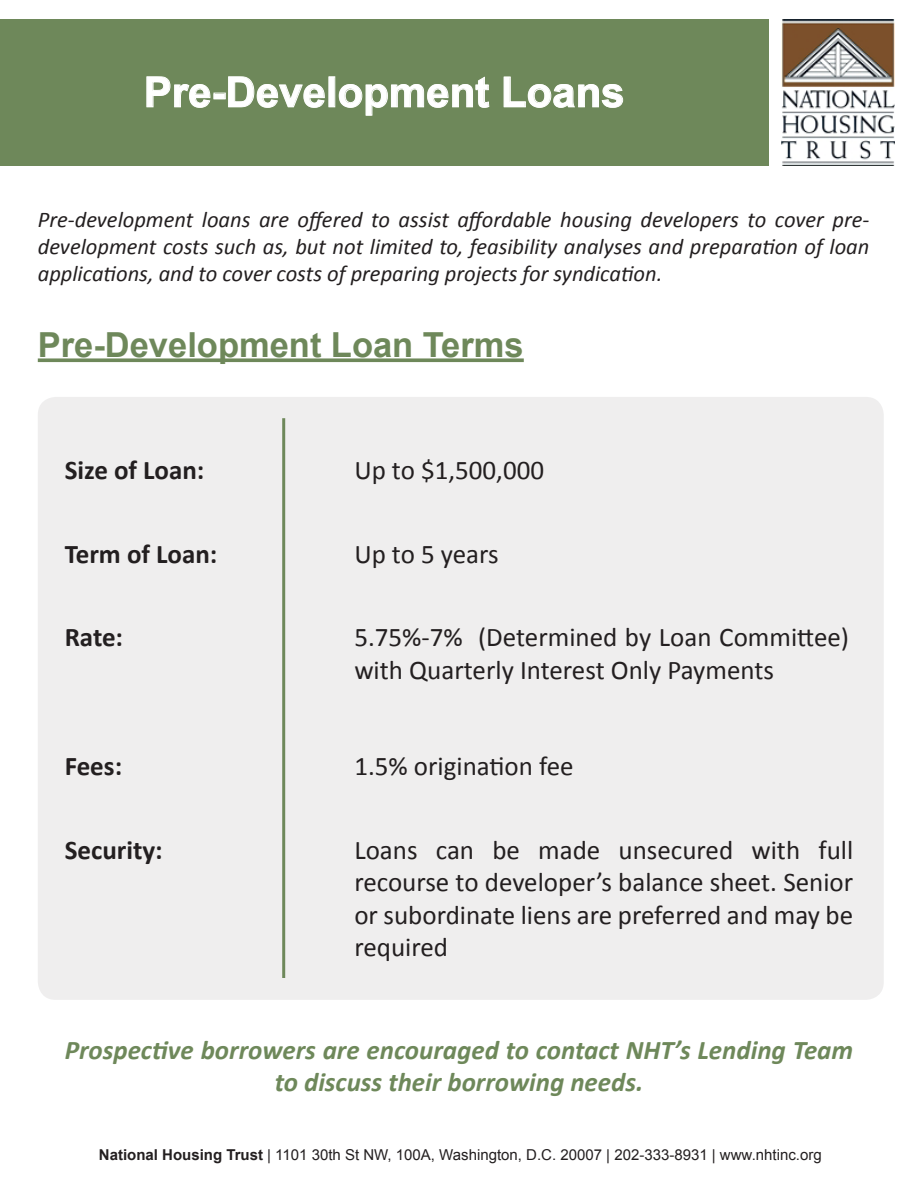
<style>
.page{position:relative;width:918px;height:1188px;background:#fff}
.page>*{position:absolute;margin:0;border:0;box-sizing:border-box;transform-origin:0 0}
.t1{font:700 42px "Arial";color:#fff}
.t2{font:700 34.5px "Arial";color:#6e885a}
.t3{font:27px/32.4px "Calibri";color:#231f20}
.t4{font:italic 700 27px/32.4px "Calibri";color:#6e885a;text-align:center}
.t5{font:700 27px "Calibri";color:#231f20}
.t6{font:italic 22.5px/27px "Calibri";color:#231f20;text-align:justify}
.t7{font:15px "Arial";color:#231f20}
.s1{font-weight:700}
</style>
<div class="page">
<img style="left:782px;top:19px;width:112px;height:147px">
<div style="left:0;top:19px;width:769px;height:147px;background:#6e885a"></div>
<svg style="left:146px;top:76px;width:65px;height:32px"></svg>
<div style="left:214px;top:93px;width:12px;height:6px;border:1px solid #fff"></div>
<svg style="left:228px;top:76px;width:97px;height:32px"></svg>
<div style="left:329px;top:76px;width:6px;height:31px;border:1px solid #fff"></div>
<svg style="left:338px;top:76px;width:152px;height:40px"></svg>
<svg style="left:503px;top:76px;width:121px;height:32px"></svg>
<svg style="left:38px;top:358px;width:486px;height:4px;background:#7e956c"></svg>
<div style="left:38px;top:397px;width:846px;height:603px;background:#efeeee;border-radius:18px"></div>
<hr style="left:282px;top:418px;width:3px;height:560px;background:#6e885a">
<p class="t1" style="left:144px;top:64px;width:482px">Pre-Development Loans</p>
<p class="t6" style="left:38px;top:205px;width:833px">Pre-development loans are offered to assist affordable housing developers to cover pre&shy;development costs such as, but not limited to, feasibility analyses and preparation of loan applications, and to cover costs of preparing projects for syndication.</p>
<p class="t2" style="left:38px;top:321px;width:487px">Pre-Development Loan Terms</p>
<p class="t5" style="left:65px;top:453px;width:141px">Size of Loan:</p>
<p class="t3" style="left:354px;top:454px;width:191px">Up to $1,500,000</p>
<p class="t5" style="left:65px;top:536px;width:154px">Term of Loan:</p>
<p class="t3" style="left:354px;top:538px;width:146px">Up to 5 years</p>
<p class="t5" style="left:65px;top:620px;width:60px">Rate:</p>
<p class="t3" style="left:354px;top:621px;width:496px">5.75%-7% (Determined by Loan Committee) with Quarterly Interest Only Payments</p>
<p class="t5" style="left:65px;top:749px;width:59px">Fees:</p>
<p class="t3" style="left:354px;top:750px;width:221px">1.5% origination fee</p>
<p class="t5" style="left:65px;top:833px;width:99px">Security:</p>
<p class="t3" style="left:354px;top:834px;width:500px;text-align:justify">Loans can be made unsecured with full recourse to developer’s balance sheet. Senior or subordinate liens are preferred and may be required</p>
<p class="t4" style="left:65px;top:1034px;width:790px">Prospective borrowers are encouraged to contact NHT’s Lending Team to discuss their borrowing needs.</p>
<p class="t7" style="left:99px;top:1145px;width:724px"><span class="s1">National Housing Trust</span> | 1101 30th St NW, 100A, Washington, D.C. 20007 | 202-333-8931 | www.nhtinc.org</p>
</div>
